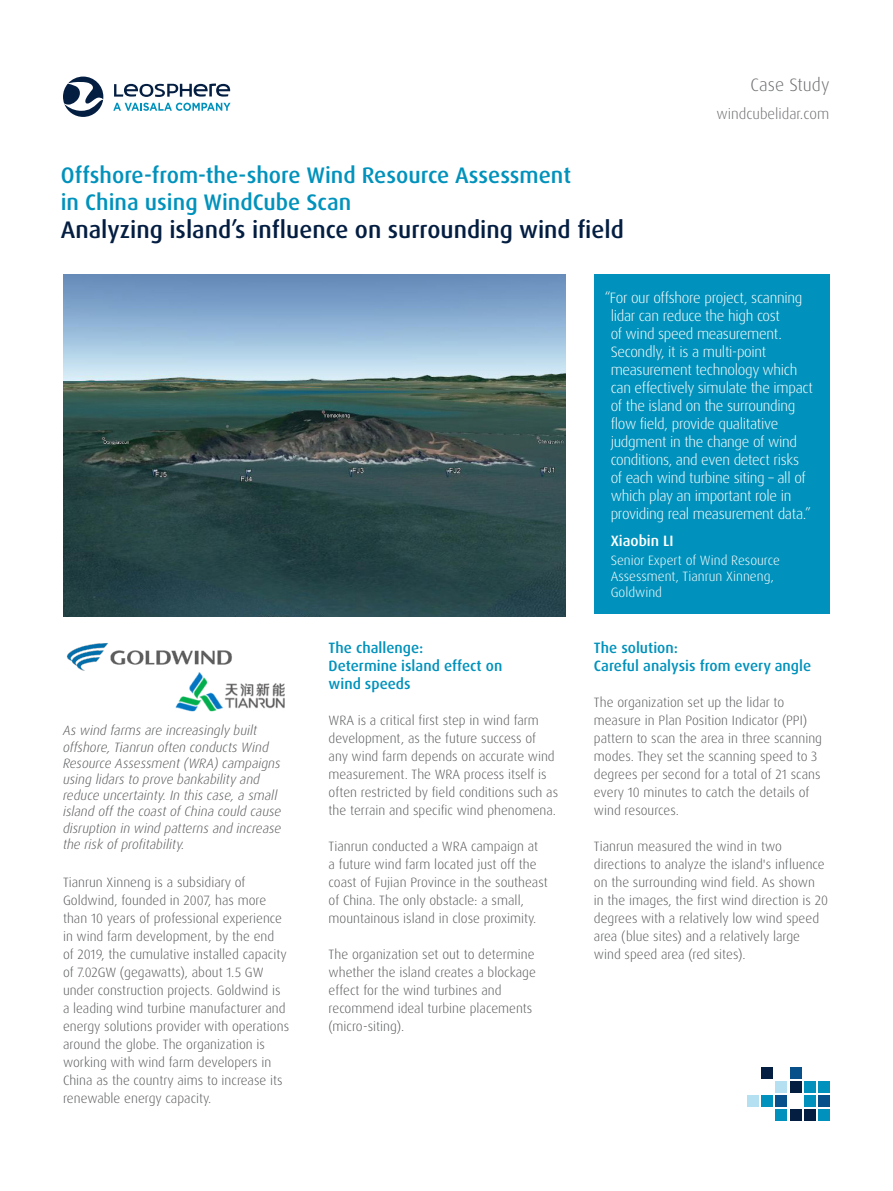
<style>
.page{position:relative;width:893px;height:1191px;background:#fff}
.page>*{position:absolute;margin:0;border:0;box-sizing:border-box;transform-origin:0 0}
.t1{font:500 24px "Dax OT";color:#041e42}
.t2{font:500 22.5px/27px "Dax OT";color:#0092bc}
.t3{font:300 18px "Dax OT";color:#6d6e71}
.t4{font:300 15px/18px "Dax OT";letter-spacing:-.02em;color:#fff}
.t5{font:500 15px/18px "Dax OT";color:#0092bc}
.t6{font:300 15px "Dax OT";color:#6d6e71}
.t7{font:500 15px "Dax OT";color:#fff}
.t8{font:300 13.5px/18px "Dax OT";color:#58595b}
.t9{font:italic 300 13.5px/16.2px "Dax OT";color:#58595b}
.t10{font:300 13.5px/16.2px "Dax OT";color:#fff}
</style>
<div class="page">
<img style="left:63px;top:275px;width:503px;height:342px">
<div style="left:594px;top:275px;width:236px;height:338px;background:#0092bc"></div>
<img style="left:175px;top:674px;width:110px;height:38px">
<img style="left:67px;top:643px;width:165px;height:31px">
<div style="left:775px;top:1095px;width:12px;height:11px;background:#085089"></div>
<div style="left:747px;top:1095px;width:12px;height:11px;background:#b5e0f1"></div>
<div style="left:761px;top:1095px;width:12px;height:11px;background:#0092bc"></div>
<div style="left:804px;top:1095px;width:12px;height:11px;background:#0092bc"></div>
<div style="left:818px;top:1095px;width:12px;height:11px;background:#085089"></div>
<div style="left:761px;top:1067px;width:12px;height:11px;background:#041e42"></div>
<div style="left:790px;top:1067px;width:11px;height:11px;background:#085089"></div>
<div style="left:775px;top:1109px;width:12px;height:12px;background:#0092bc"></div>
<div style="left:790px;top:1109px;width:11px;height:12px;background:#041e42"></div>
<div style="left:804px;top:1109px;width:12px;height:12px;background:#041e42"></div>
<div style="left:818px;top:1109px;width:12px;height:12px;background:#0092bc"></div>
<div style="left:775px;top:1081px;width:12px;height:11px;background:#b5e0f1"></div>
<div style="left:804px;top:1081px;width:12px;height:11px;background:#0092bc"></div>
<div style="left:790px;top:1081px;width:11px;height:11px;background:#041e42"></div>
<div style="left:818px;top:1081px;width:12px;height:11px;background:#0092bc"></div>
<svg style="left:114px;top:83px;width:117px;height:14px"></svg>
<svg style="left:63px;top:77px;width:40px;height:40px"></svg>
<svg style="left:113px;top:103px;width:118px;height:8px"></svg>
<h2 class="t2" style="left:61px;top:161px;width:512px">Offshore-from-the-shore Wind Resource Assessment in China using WindCube Scan</h2>
<h1 class="t1" style="left:61px;top:215px;width:565px">Analyzing island’s influence on surrounding wind field</h1>
<h3 class="t3" style="left:751px;top:73px;width:80px">Case Study</h3>
<p class="t6" style="left:716px;top:105px;width:114px">windcubelidar.com</p>
<p class="t9" style="left:63px;top:723px;width:220px">As wind farms are increasingly built offshore, Tianrun often conducts Wind Resource Assessment (WRA) campaigns using lidars to prove bankability and reduce uncertainty. In this case, a small island off the coast of China could cause disruption in wind patterns and increase the risk of profitability.</p>
<p class="t8" style="left:63px;top:873px;width:228px">Tianrun Xinneng is a subsidiary of Goldwind, founded in 2007, has more than 10 years of professional experience in wind farm development, by the end<br>of 2019, the cumulative installed capacity of 7.02GW (gegawatts), about 1.5 GW under construction projects. Goldwind is a leading wind turbine manufacturer and energy solutions provider with operations around the globe. The organization is working with wind farm developers in China as the country aims to increase its renewable energy capacity.</p>
<p class="t5" style="left:329px;top:638px;width:175px">The challenge:<br>Determine island effect on wind speeds</p>
<p class="t8" style="left:329px;top:711px;width:231px">WRA is a critical first step in wind farm development, as the future success of any wind farm depends on accurate wind measurement. The WRA process itself is often restricted by field conditions such as the terrain and specific wind phenomena.</p>
<p class="t8" style="left:329px;top:837px;width:221px">Tianrun conducted a WRA campaign at a future wind farm located just off the coast of Fujian Province in the southeast of China. The only obstacle: a small, mountainous island in close proximity.</p>
<p class="t8" style="left:329px;top:945px;width:209px">The organization set out to determine whether the island creates a blockage effect for the wind turbines and recommend ideal turbine placements (micro-siting).</p>
<p class="t4" style="left:611px;top:289px;width:204px;text-indent:-6px">“For our offshore project, scanning lidar can reduce the high cost<br>of wind speed measurement.<br>Secondly, it is a multi-point measurement technology which can effectively simulate the impact of the island on the surrounding flow field, provide qualitative judgment in the change of wind conditions, and even detect risks of each wind turbine siting – all of which play an important role in providing real measurement data.”</p>
<p class="t7" style="left:611px;top:531px;width:65px">Xiaobin LI</p>
<p class="t10" style="left:611px;top:552px;width:171px">Senior Expert of Wind Resource<br>Assessment, Tianrun Xinneng,<br>Goldwind</p>
<p class="t5" style="left:594px;top:638px;width:219px">The solution:<br>Careful analysis from every angle</p>
<p class="t8" style="left:594px;top:693px;width:230px">The organization set up the lidar to measure in Plan Position Indicator (PPI) pattern to scan the area in three scanning modes. They set the scanning speed to 3 degrees per second for a total of 21 scans every 10 minutes to catch the details of wind resources.</p>
<p class="t8" style="left:594px;top:837px;width:236px">Tianrun measured the wind in two directions to analyze the island's influence on the surrounding wind field. As shown in the images, the first wind direction is 20 degrees with a relatively low wind speed area (blue sites) and a relatively large wind speed area (red sites).</p>
</div>
